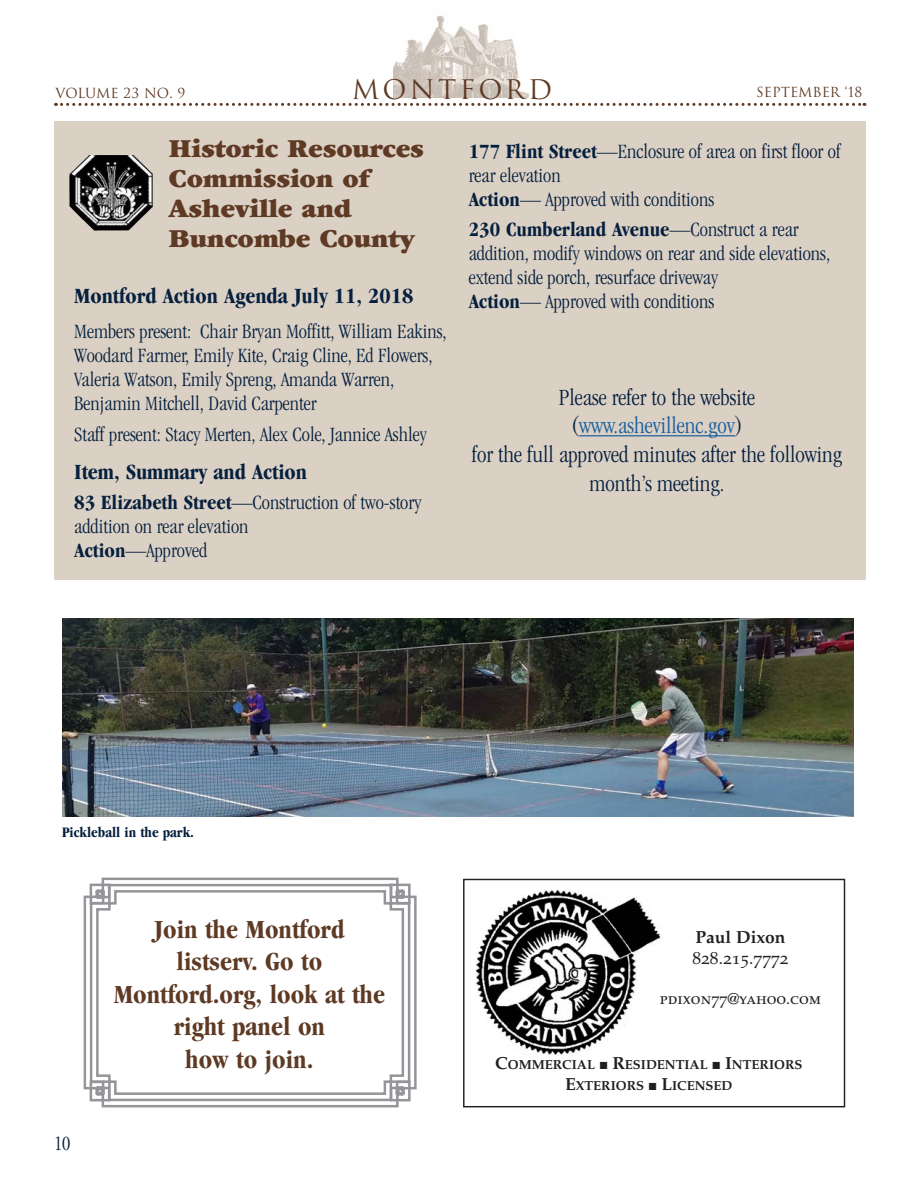
<style>
.page{position:relative;width:918px;height:1188px;background:#fff}
.page>*{position:absolute;margin:0;border:0;box-sizing:border-box;transform-origin:0 0}
._2018_AA-Author{font:700 condensed 27px/32.4px "Garamond";color:#5e3a24;text-align:center}
._2018_AA-Head__with{font:900 27px/30px "Garamond";letter-spacing:-.01em;color:#5e3a24}
.t1{font:26.25px "Trajan";letter-spacing:.125em;color:#5e3a24}
._2018_AA-Body{font:300 condensed 24px/28.8px "Garamond";color:#05203e;text-align:center}
._2018_AA-Body_Head{font:700 condensed 22.5px "Garamond";color:#05203e}
._2018_AA-Body-2{font:300 condensed 21px/24px "Garamond";color:#05203e}
._2018_AA-Body_Head-2{font:300 condensed 21px/24px "Garamond";color:#05203e}
.t2{font:17.4px "Palatino SC";color:#231f20}
.t3{font:17.4px "Palatino Bold Os F";color:#231f20}
.t4{font:16.05px "Palatino SC";color:#231f20}
._2018_AA-Caption{font:700 condensed 15px "Garamond";color:#05203e}
.t5{font:13.5px "Trajan";color:#5e3a24}
.t6{font:13.05px/21px "Palatino Bold Os F";color:#231f20;text-align:center}
.s1{font-weight:700}
.s2{color:#175d9e}
.s3{font-size:17.4px}
</style>
<div class="page">
<img style="left:393px;top:15px;width:135px;height:83px">
<svg style="left:55px;top:103px;width:810px;height:3px"></svg>
<div style="left:54px;top:122px;width:811px;height:458px;background:#dbd0c4"></div>
<hr style="left:579px;top:435px;width:156px;height:1px;background:#175d9e">
<img style="left:69px;top:156px;width:83px;height:75px">
<svg style="left:83px;top:877px;width:334px;height:231px"></svg>
<svg style="left:88px;top:882px;width:324px;height:221px"></svg>
<img style="left:62px;top:619px;width:791px;height:198px">
<div style="left:463px;top:879px;width:382px;height:228px;border:1px solid #231f20"></div>
<img style="left:476px;top:890px;width:185px;height:166px">
<p class="t5" style="left:55px;top:85px;width:132px">VOLUME 23 NO. 9</p>
<p class="t1" style="left:352px;top:74px;width:202px">MONTFORD</p>
<p class="t5" style="left:756px;top:84px;width:108px">SEPTEMBER ‘18</p>
<p class="_2018_AA-Head__with" style="left:169px;top:134px;width:257px">Historic Resources<br>Commission of<br>Asheville and<br>Buncombe County</p>
<p class="_2018_AA-Body_Head" style="left:74px;top:283px;width:341px">Montford Action Agenda July 11, 2018</p>
<p class="_2018_AA-Body_Head-2" style="left:74px;top:320px;width:374px">Members present: Chair Bryan Moffitt, William Eakins, Woodard Farmer, Emily Kite, Craig Cline, Ed Flowers, Valeria Watson, Emily Spreng, Amanda Warren, Benjamin Mitchell, David Carpenter</p>
<p class="_2018_AA-Body-2" style="left:74px;top:422px;width:354px">Staff present: Stacy Merten, Alex Cole, Jannice Ashley</p>
<p class="_2018_AA-Body_Head" style="left:74px;top:459px;width:234px">Item, Summary and Action</p>
<p class="_2018_AA-Body-2" style="left:74px;top:491px;width:349px"><span class="s1">83 Elizabeth Street</span>—Construction of two-story addition on rear elevation<br><span class="s1">Action</span>—Approved</p>
<p class="_2018_AA-Body-2" style="left:469px;top:139px;width:373px"><span class="s1">177 Flint Street</span>—Enclosure of area on first floor of rear elevation<br><span class="s1">Action</span>— Approved with conditions</p>
<p class="_2018_AA-Body-2" style="left:469px;top:218px;width:363px"><span class="s1">230 Cumberland Avenue</span>—Construct a rear addition, modify windows on rear and side elevations, extend side porch, resurface driveway<br><span class="s1">Action</span>— Approved with conditions</p>
<p class="_2018_AA-Body" style="left:472px;top:383px;width:372px">Please refer to the website (<span class="s2">www.ashevillenc.gov</span>)<br>for the full approved minutes after the following month’s meeting.</p>
<p class="_2018_AA-Caption" style="left:62px;top:824px;width:133px">Pickleball in the park.</p>
<p class="_2018_AA-Body_Head-2" style="left:54px;top:1132px;width:18px">10</p>
<p class="_2018_AA-Author" style="left:114px;top:913px;width:273px">Join the Montford listserv. Go to<br>Montford.org, look at the right panel on<br>how to join.</p>
<p class="t3" style="left:695px;top:927px;width:92px">Paul Dixon</p>
<p class="t2" style="left:693px;top:948px;width:97px">828.215.7772</p>
<p class="t4" style="left:660px;top:989px;width:163px">pdixon77@yahoo.com</p>
<p class="t6" style="left:495px;top:1054px;width:309px"><span class="s3">C</span>OMMERCIAL ■ <span class="s3">R</span>ESIDENTIAL ■ <span class="s3">I</span>NTERIORS<br><span class="s3">E</span>XTERIORS ■ <span class="s3">L</span>ICENSED</p>
</div>
